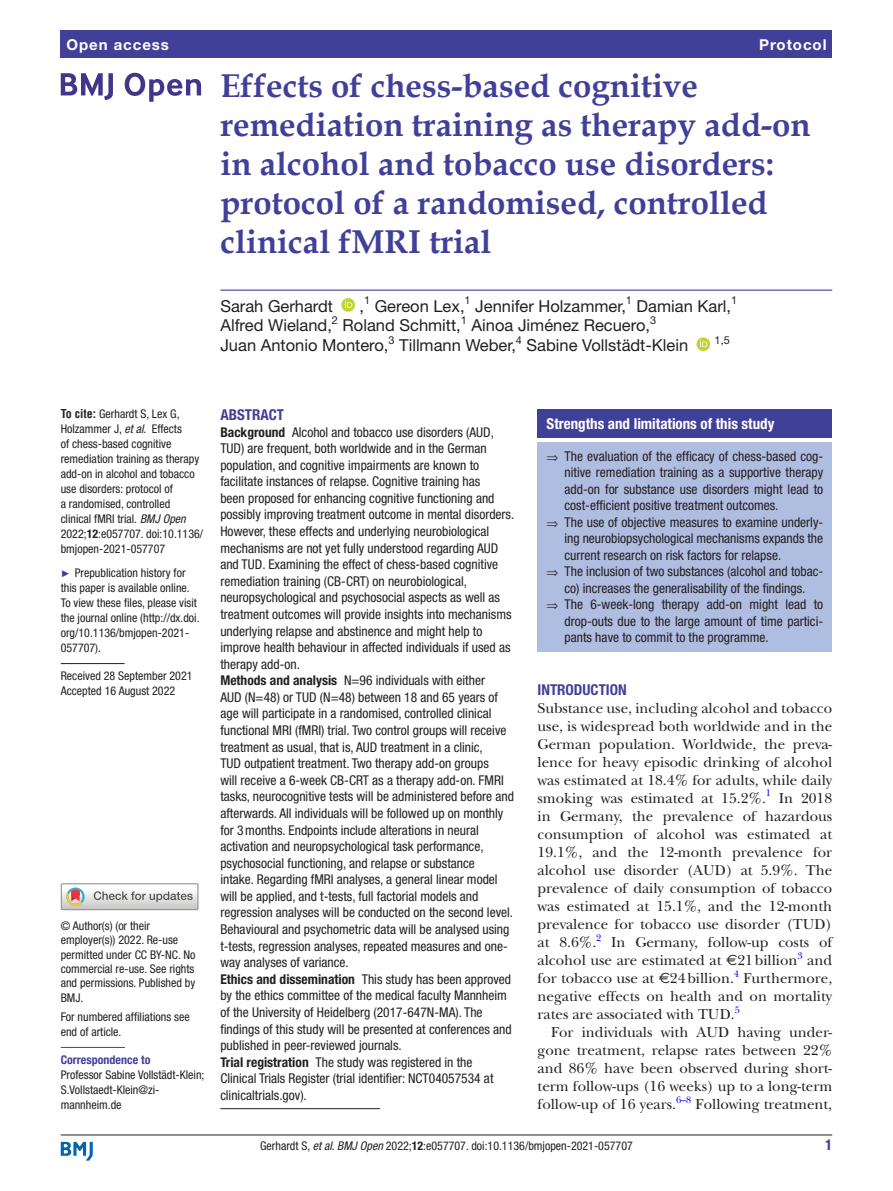
<style>
.page{position:relative;width:893px;height:1191px;background:#fff}
.page>*{position:absolute;margin:0;border:0;box-sizing:border-box;transform-origin:0 0}
.t1{font:700 33px/39px "Book Antiqua";color:#414099}
.t2{font:16.5px "Helvetica Neue LT Std";color:#231f20}
.t3{font:15px/18px "New Baskerville";color:#231f20;text-align:justify}
.t4{font:700 condensed 15px "Helvetica Neue LT Std";color:#fff}
.t5{font:700 condensed 15px "Helvetica Neue LT Std";color:#414099}
.t6{font:700 15px "Helvetica Neue LT Std";letter-spacing:.065em;color:#fff}
.t7{font:condensed 13.5px/16.6px "Helvetica Neue LT Std";color:#231f20}
.t8{font:condensed 12px/15px "Helvetica Neue LT Std";color:#231f20}
.t9{font:700 condensed 12px "Helvetica Neue LT Std";color:#414099}
.t10{font:10.95px "Helvetica Neue LT Std";color:#231f20}
.t11{font:9.9px "New Baskerville";color:#00f}
.s1{font-family:"Helvetica LT Std";font-weight:700}
.s2{font-style:italic}
.s3{font-weight:700}
.s4{font-family:"Arial";font-stretch:normal;font-size:9.75px;color:#414099}
</style>
<div class="page">
<hr style="left:61px;top:1134px;width:771px;height:1px;background:#231f20">
<svg style="left:61px;top:1141px;width:32px;height:19px"></svg>
<div style="left:61px;top:31px;width:771px;height:27px;background:#414099"></div>
<hr style="left:220px;top:289px;width:612px;height:2px;background:#414099">
<svg style="left:341px;top:298px;width:14px;height:14px"></svg>
<svg style="left:696px;top:337px;width:14px;height:14px"></svg>
<hr style="left:61px;top:663px;width:64px;height:1px;background:#231f20">
<hr style="left:61px;top:1047px;width:64px;height:1px;background:#414099">
<svg style="left:61px;top:73px;width:52px;height:27px"></svg>
<svg style="left:125px;top:73px;width:76px;height:29px"></svg>
<div style="left:61px;top:883px;width:138px;height:27px;border:1px solid #969090"></div>
<svg style="left:61px;top:883px;width:137px;height:26px"></svg>
<hr style="left:220px;top:1108px;width:160px;height:1px;background:#231f20">
<div style="left:538px;top:409px;width:294px;height:29px;background:#414099"></div>
<div style="left:538px;top:442px;width:294px;height:209px;background:#afbde1"></div>
<p class="t6" style="left:66px;top:35px;width:104px">Open access</p>
<p class="t6" style="left:759px;top:35px;width:69px">Protocol</p>
<h1 class="t1" style="left:220px;top:66px;width:592px">Effects of chess-based cognitive remediation training as therapy add-on in alcohol and tobacco use disorders: protocol of a randomised, controlled clinical fMRI trial</h1>
<p class="t10" style="left:364px;top:294px;width:8px">1</p>
<p class="t2" style="left:375px;top:296px;width:91px">Gereon Lex,</p>
<p class="t10" style="left:465px;top:294px;width:8px">1</p>
<p class="t2" style="left:475px;top:296px;width:152px">Jennifer Holzammer,</p>
<p class="t10" style="left:626px;top:294px;width:8px">1</p>
<p class="t2" style="left:637px;top:296px;width:96px">Damian Karl,</p>
<p class="t10" style="left:731px;top:294px;width:8px">1</p>
<p class="t2" style="left:220px;top:296px;width:114px">Sarah Gerhardt</p>
<p class="t2" style="left:359px;top:296px;width:6px">,</p>
<p class="t2" style="left:220px;top:315px;width:113px">Alfred Wieland,</p>
<p class="t10" style="left:332px;top:313px;width:8px">2</p>
<p class="t2" style="left:343px;top:315px;width:120px">Roland Schmitt,</p>
<p class="t10" style="left:461px;top:313px;width:8px">1</p>
<p class="t2" style="left:472px;top:315px;width:180px">Ainoa Jiménez Recuero,</p>
<p class="t10" style="left:650px;top:313px;width:8px">3</p>
<p class="t2" style="left:220px;top:335px;width:170px">Juan Antonio Montero,</p>
<p class="t10" style="left:388px;top:333px;width:8px">3</p>
<p class="t2" style="left:399px;top:335px;width:118px">Tillmann Weber,</p>
<p class="t10" style="left:516px;top:333px;width:8px">4</p>
<p class="t2" style="left:527px;top:335px;width:163px">Sabine Vollstädt-Klein</p>
<p class="t10" style="left:715px;top:333px;width:17px">1,5</p>
<p class="t8" style="left:61px;top:406px;width:144px"><span class="s1">To cite:</span> Gerhardt S, Lex G,<br>Holzammer J, <span class="s2">et al</span>. Effects<br>of chess-based cognitive remediation training as therapy add-on in alcohol and tobacco use disorders: protocol of<br>a randomised, controlled clinical fMRI trial. <span class="s2">BMJ Open<br></span>2022;<span class="s3">12</span>:e057707. doi:10.1136/ bmjopen-2021-057707</p>
<p class="t8" style="left:61px;top:565px;width:140px"><span class="s4">►</span> Prepublication history for this paper is available online.<br>To view these files, please visit the journal online (http://dx.doi. org/10.1136/bmjopen-2021-<br>057707).</p>
<p class="t8" style="left:61px;top:668px;width:133px">Received 28 September 2021<br>Accepted 16 August 2022</p>
<p class="t8" style="left:61px;top:918px;width:136px;line-height:14.4px">© Author(s) (or their employer(s)) 2022. Re-use permitted under CC BY-NC. No commercial re-use. See rights and permissions. Published by<br>BMJ.</p>
<p class="t8" style="left:61px;top:1009px;width:130px">For numbered affiliations see end of article.</p>
<p class="t9" style="left:61px;top:1052px;width:91px">Correspondence to</p>
<p class="t8" style="left:61px;top:1067px;width:145px">Professor Sabine Vollstädt-Klein;<br>S.Vollstaedt-Klein@zi&shy;mannheim.de</p>
<p class="t5" style="left:220px;top:405px;width:65px">ABSTRACT</p>
<p class="t7" style="left:220px;top:423px;width:295px"><span class="s3">Background</span> Alcohol and tobacco use disorders (AUD, TUD) are frequent, both worldwide and in the German population, and cognitive impairments are known to facilitate instances of relapse. Cognitive training has<br>been proposed for enhancing cognitive functioning and possibly improving treatment outcome in mental disorders.<br>However, these effects and underlying neurobiological mechanisms are not yet fully understood regarding AUD and TUD. Examining the effect of chess-based cognitive remediation training (CB-CRT) on neurobiological, neuropsychological and psychosocial aspects as well as treatment outcomes will provide insights into mechanisms underlying relapse and abstinence and might help to improve health behaviour in affected individuals if used as therapy add-on.<br><span class="s3">Methods and analysis</span> N=96 individuals with either<br>AUD (N=48) or TUD (N=48) between 18 and 65 years of age will participate in a randomised, controlled clinical functional MRI (fMRI) trial. Two control groups will receive treatment as usual, that is, AUD treatment in a clinic,<br>TUD outpatient treatment. Two therapy add-on groups<br>will receive a 6-week CB-CRT as a therapy add-on. FMRI tasks, neurocognitive tests will be administered before and afterwards. All individuals will be followed up on monthly for 3months. Endpoints include alterations in neural activation and neuropsychological task performance, psychosocial functioning, and relapse or substance<br>intake. Regarding fMRI analyses, a general linear model will be applied, and t-tests, full factorial models and regression analyses will be conducted on the second level.<br>Behavioural and psychometric data will be analysed using t-tests, regression analyses, repeated measures and one&shy;way analyses of variance.<br><span class="s3">Ethics and dissemination</span> This study has been approved by the ethics committee of the medical faculty Mannheim of the University of Heidelberg (2017-647N-MA). The findings of this study will be presented at conferences and published in peer-reviewed journals.<br><span class="s3">Trial registration</span> The study was registered in the<br>Clinical Trials Register (trial identifier: NCT04057534 at clinicaltrials.gov).</p>
<p class="t4" style="left:547px;top:414px;width:229px">Strengths and limitations of this study</p>
<p class="t7" style="left:547px;top:447px;width:278px">⇒ The evaluation of the efficacy of chess-based cog-</p>
<p class="t7" style="left:565px;top:464px;width:260px">nitive remediation training as a supportive therapy</p>
<p class="t7" style="left:565px;top:480px;width:260px">add-on for substance use disorders might lead to</p>
<p class="t7" style="left:565px;top:497px;width:215px">cost-efficient positive treatment outcomes.</p>
<p class="t7" style="left:547px;top:513px;width:278px">⇒ The use of objective measures to examine underly-</p>
<p class="t7" style="left:565px;top:530px;width:260px">ing neurobiopsychological mechanisms expands the</p>
<p class="t7" style="left:565px;top:546px;width:218px">current research on risk factors for relapse.</p>
<p class="t7" style="left:547px;top:563px;width:278px">⇒ The inclusion of two substances (alcohol and tobac-</p>
<p class="t7" style="left:565px;top:579px;width:242px">co) increases the generalisability of the findings.</p>
<p class="t7" style="left:547px;top:596px;width:278px">⇒ The 6-week-long therapy add-on might lead to</p>
<p class="t7" style="left:565px;top:612px;width:260px">drop-outs due to the large amount of time partici-</p>
<p class="t7" style="left:565px;top:629px;width:206px">pants have to commit to the programme.</p>
<p class="t5" style="left:538px;top:681px;width:91px">INTRODUCTION</p>
<p class="t3" style="left:538px;top:699px;width:296px">Substance use, including alcohol and tobacco use, is widespread both worldwide and in the German population. Worldwide, the preva&shy;lence for heavy episodic drinking of alcohol was estimated at 18.4% for adults, while daily smoking was estimated at 15.2%.</p>
<p class="t11" style="left:766px;top:787px;width:7px">1</p>
<p class="t3" style="left:538px;top:789px;width:296px;text-indent:241px">In 2018 in Germany, the prevalence of hazardous consumption of alcohol was estimated at 19.1%, and the 12-month prevalence for alcohol use disorder (AUD) at 5.9%. The prevalence of daily consumption of tobacco was estimated at 15.1%, and the 12-month prevalence for tobacco use disorder (TUD) at 8.6%.</p>
<p class="t11" style="left:596px;top:931px;width:7px">2</p>
<p class="t3" style="left:538px;top:933px;width:296px;text-indent:74px">In Germany, follow-up costs of alcohol use are estimated at 21billion</p>
<p class="t11" style="left:797px;top:949px;width:7px">3</p>
<p class="t3" style="left:807px;top:951px;width:26px">and</p>
<p class="t3" style="left:538px;top:969px;width:198px">for tobacco use at 24billion.</p>
<p class="t11" style="left:734px;top:967px;width:7px">4</p>
<p class="t3" style="left:538px;top:969px;width:296px;text-indent:206px">Furthermore, negative effects on health and on mortality rates are associated with TUD.<sup>5</sup></p>
<p class="t3" style="left:538px;top:1023px;width:296px;text-indent:14px">For individuals with AUD having under&shy;gone treatment, relapse rates between 22% and 86% have been observed during short&shy;term follow-ups (16 weeks) up to a long-term follow-up of 16 years.</p>
<p class="t11" style="left:676px;top:1093px;width:17px">6–8</p>
<p class="t3" style="left:696px;top:1095px;width:138px">Following treatment,</p>
<p class="t8" style="left:260px;top:1137px;width:374px">Gerhardt S, <span class="s2">et al</span>. <span class="s2">BMJ Open</span> 2022;<span class="s3">12</span>:e057707. doi:10.1136/bmjopen-2021-057707</p>
<p class="t5" style="left:825px;top:1135px;width:9px">1</p>
</div>
